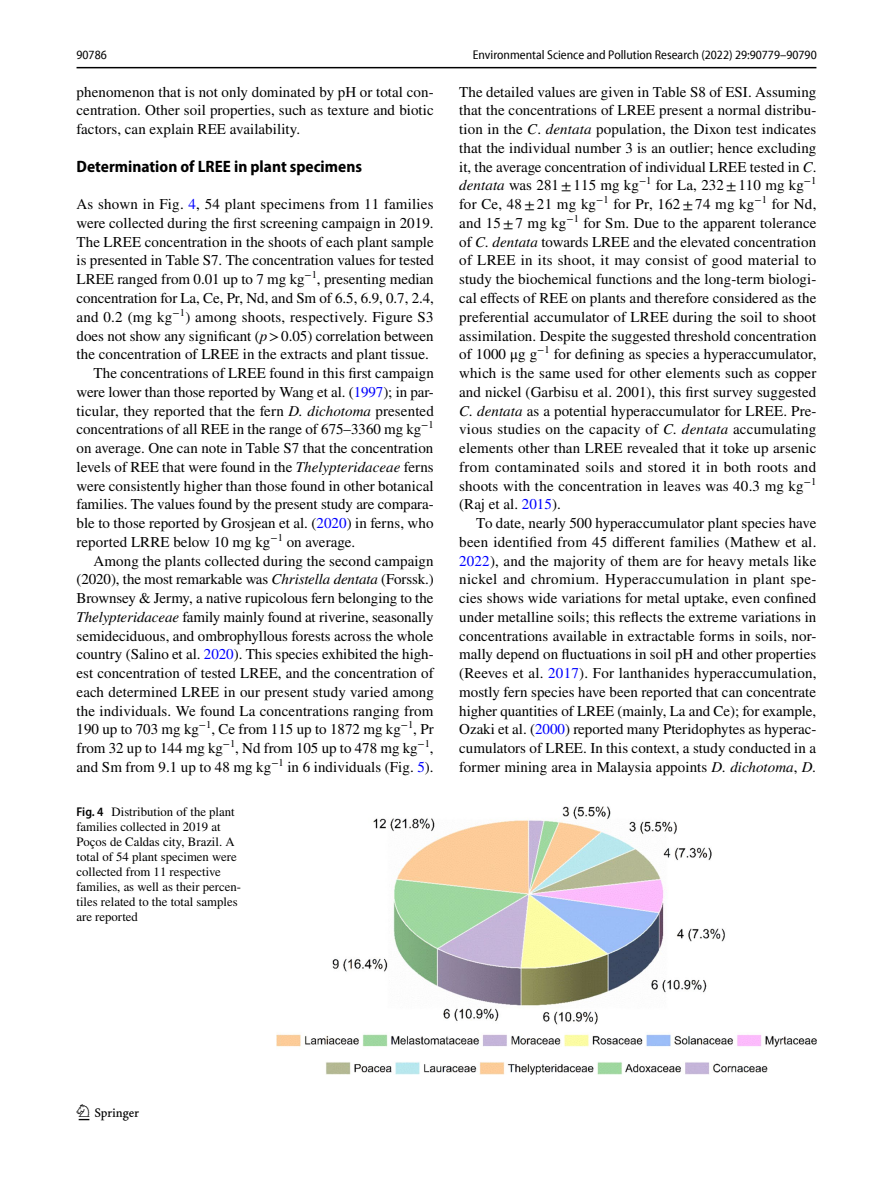
<style>
.page{position:relative;width:893px;height:1187px;background:#fff}
.page>*{position:absolute;margin:0;border:0;box-sizing:border-box;transform-origin:0 0}
.t1{font:22.5px "Springnew Regular 2";color:#000}
.t2{font:700 semi-condensed 16.5px "Myriad Pro";color:#000}
.t3{font:15px/18.8px "STIX";letter-spacing:.005em;color:#000;text-align:justify}
.t4{font:12.75px/15px "STIX";color:#000}
.t5{font:semi-condensed 12.75px "Myriad Pro Unic";color:#000}
.s1{color:#00f}
.s2{font-style:italic}
.s3{font-family:"Myriad Pro";font-weight:600;font-stretch:semi-condensed}
</style>
<div class="page">
<hr style="left:77px;top:67px;width:739px;height:1px;background:#000">
<img style="left:276px;top:806px;width:540px;height:267px">
<p class="t5" style="left:77px;top:50px;width:32px">90786</p>
<p class="t5" style="left:473px;top:50px;width:346px">Environmental Science and Pollution Research (2022) 29:90779–90790</p>
<p class="t3" style="left:77px;top:83px;width:359px">phenomenon that is not only dominated by pH or total con&shy;centration. Other soil properties, such as texture and biotic factors, can explain REE availability.</p>
<p class="t2" style="left:77px;top:157px;width:287px">Determination of LREE in plant specimens</p>
<p class="t3" style="left:77px;top:196px;width:359px">As shown in Fig. <span class="s1">4</span>, 54 plant specimens from 11 families</p>
<p class="t3" style="left:77px;top:214px;width:359px">were collected during the first screening campaign in 2019.</p>
<p class="t3" style="left:77px;top:233px;width:359px">The LREE concentration in the shoots of each plant sample</p>
<p class="t3" style="left:77px;top:252px;width:359px">is presented in Table S7. The concentration values for tested</p>
<p class="t3" style="left:77px;top:271px;width:359px">LREE ranged from 0.01 up to 7 mg kg<sup>−1</sup>, presenting median</p>
<p class="t3" style="left:77px;top:289px;width:359px">concentration for La, Ce, Pr, Nd, and Sm of 6.5, 6.9, 0.7, 2.4,</p>
<p class="t3" style="left:77px;top:308px;width:359px">and 0.2 (mg kg<sup>−1</sup>) among shoots, respectively. Figure S3</p>
<p class="t3" style="left:77px;top:327px;width:359px">does not show any significant (<span class="s2">p</span>&gt;0.05) correlation between</p>
<p class="t3" style="left:77px;top:346px;width:354px">the concentration of LREE in the extracts and plant tissue.</p>
<p class="t3" style="left:94px;top:364px;width:342px">The concentrations of LREE found in this first campaign</p>
<p class="t3" style="left:77px;top:383px;width:359px">were lower than those reported by Wang et al. (<span class="s1">1997</span>); in par-</p>
<p class="t3" style="left:77px;top:402px;width:359px">ticular, they reported that the fern <span class="s2">D. dichotoma</span> presented</p>
<p class="t3" style="left:77px;top:421px;width:359px">concentrations of all REE in the range of 675–3360 mg kg<sup>−1</sup></p>
<p class="t3" style="left:77px;top:439px;width:358px">on average. One can note in Table S7 that the concentration</p>
<p class="t3" style="left:77px;top:458px;width:359px">levels of REE that were found in the <span class="s2">Thelypteridaceae</span> ferns</p>
<p class="t3" style="left:77px;top:477px;width:358px">were consistently higher than those found in other botanical</p>
<p class="t3" style="left:77px;top:496px;width:359px">families. The values found by the present study are compara-</p>
<p class="t3" style="left:77px;top:514px;width:358px">ble to those reported by Grosjean et al. (<span class="s1">2020</span>) in ferns, who</p>
<p class="t3" style="left:77px;top:533px;width:280px">reported LRRE below 10 mg kg<sup>−1</sup> on average.</p>
<p class="t3" style="left:94px;top:552px;width:342px">Among the plants collected during the second campaign</p>
<p class="t3" style="left:77px;top:571px;width:359px">(2020), the most remarkable was <span class="s2">Christella dentata</span> (Forssk.)</p>
<p class="t3" style="left:77px;top:589px;width:359px">Brownsey &amp; Jermy, a native rupicolous fern belonging to the</p>
<p class="t3" style="left:77px;top:608px;width:358px"><span class="s2">Thelypteridaceae</span> family mainly found at riverine, seasonally</p>
<p class="t3" style="left:77px;top:627px;width:358px">semideciduous, and ombrophyllous forests across the whole</p>
<p class="t3" style="left:77px;top:646px;width:359px">country (Salino et al. <span class="s1">2020</span>). This species exhibited the high-</p>
<p class="t3" style="left:77px;top:664px;width:359px">est concentration of tested LREE, and the concentration of</p>
<p class="t3" style="left:77px;top:683px;width:359px">each determined LREE in our present study varied among</p>
<p class="t3" style="left:77px;top:702px;width:358px">the individuals. We found La concentrations ranging from</p>
<p class="t3" style="left:77px;top:721px;width:359px">190 up to 703 mg kg<sup>−1</sup>, Ce from 115 up to 1872 mg kg<sup>−1</sup>, Pr</p>
<p class="t3" style="left:77px;top:739px;width:359px">from 32 up to 144 mg kg<sup>−1</sup>, Nd from 105 up to 478 mg kg<sup>−1</sup>,</p>
<p class="t3" style="left:77px;top:758px;width:359px">and Sm from 9.1 up to 48 mg kg<sup>−1</sup> in 6 individuals (Fig. <span class="s1">5</span>).</p>
<p class="t4" style="left:77px;top:805px;width:166px"><span class="s3">Fig. 4</span> Distribution of the plant families collected in 2019 at<br>Poços de Caldas city, Brazil. A total of 54 plant specimen were collected from 11 respective families, as well as their percen&shy;tiles related to the total samples are reported</p>
<p class="t3" style="left:459px;top:83px;width:359px">The detailed values are given in Table S8 of ESI. Assuming that the concentrations of LREE present a normal distribu&shy;tion in the <span class="s2">C</span>. <span class="s2">dentata</span> population, the Dixon test indicates that the individual number 3 is an outlier; hence excluding it, the average concentration of individual LREE tested in <span class="s2">C</span>. <span class="s2">dentata</span> was 281±115 mg kg<sup>−1</sup> for La, 232±110 mg kg<sup>−1 </sup>for Ce, 48±21 mg kg<sup>−1</sup> for Pr, 162±74 mg kg<sup>−1</sup> for Nd, and 15±7 mg kg<sup>−1</sup> for Sm. Due to the apparent tolerance of <span class="s2">C. dentata</span> towards LREE and the elevated concentration of LREE in its shoot, it may consist of good material to study the biochemical functions and the long-term biologi&shy;cal effects of REE on plants and therefore considered as the preferential accumulator of LREE during the soil to shoot assimilation. Despite the suggested threshold concentration of 1000 μg g<sup>−1</sup> for defining as species a hyperaccumulator, which is the same used for other elements such as copper and nickel (Garbisu et al. 2001), this first survey suggested <span class="s2">C. dentata</span> as a potential hyperaccumulator for LREE. Pre&shy;vious studies on the capacity of <span class="s2">C. dentata</span> accumulating elements other than LREE revealed that it toke up arsenic from contaminated soils and stored it in both roots and shoots with the concentration in leaves was 40.3 mg kg<sup>−1 </sup>(Raj et al. <span class="s1">2015</span>).</p>
<p class="t3" style="left:459px;top:514px;width:359px;text-indent:17px">To date, nearly 500 hyperaccumulator plant species have been identified from 45 different families (Mathew et al.<br><span class="s1">2022</span>), and the majority of them are for heavy metals like nickel and chromium. Hyperaccumulation in plant spe&shy;cies shows wide variations for metal uptake, even confined under metalline soils; this reflects the extreme variations in concentrations available in extractable forms in soils, nor&shy;mally depend on fluctuations in soil pH and other properties (Reeves et al. <span class="s1">2017</span>). For lanthanides hyperaccumulation, mostly fern species have been reported that can concentrate higher quantities of LREE (mainly, La and Ce); for example, Ozaki et al. (<span class="s1">2000</span>) reported many Pteridophytes as hyperac&shy;cumulators of LREE. In this context, a study conducted in a former mining area in Malaysia appoints <span class="s2">D. dichotoma</span>, <span class="s2">D.</span></p>
<h1 class="t1" style="left:79px;top:1104px;width:62px">1 3</h1>
</div>
